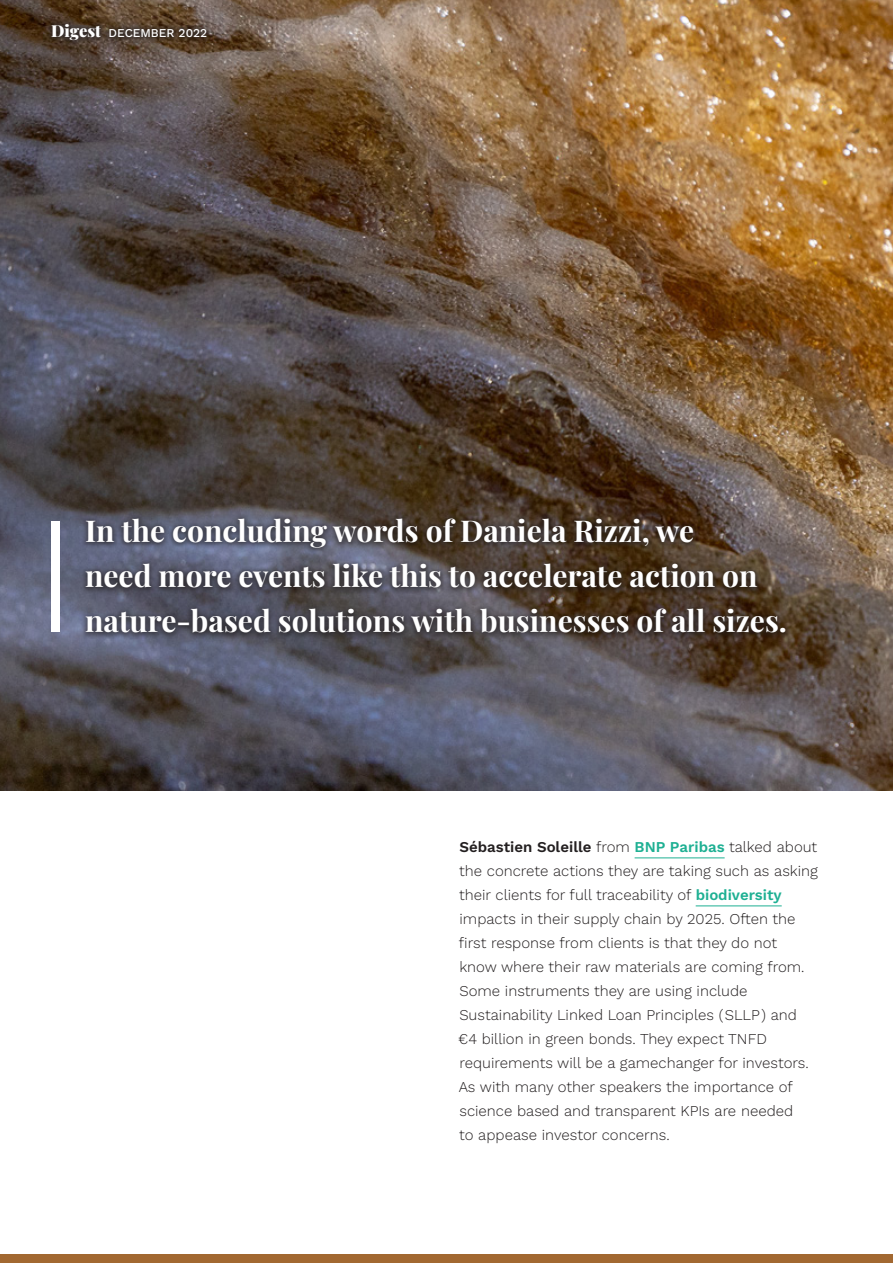
<style>
.page{position:relative;width:893px;height:1263px;background:#fff}
.page>*{position:absolute;margin:0;border:0;box-sizing:border-box;transform-origin:0 0}
.t1{font:700 30px/45px "Playfair Display";color:#fff}
.t2{font:300 15px/24px "Work Sans";color:#231f20}
.t3{font:500 12px "Work Sans";color:#fff}
.s1{font-family:"Playfair Display";font-weight:900;font-size:16.5px}
.s2{font-weight:600}
.s3{font-weight:600;color:#1eb093}
</style>
<div class="page">
<img style="left:0;top:0;width:893px;height:791px">
<div style="left:45px;top:18px;width:168px;height:29px;background:#231f20;opacity:.6"></div>
<div style="left:0;top:1254px;width:893px;height:9px;background:#a26831"></div>
<hr style="left:635px;top:857px;width:90px;height:1px;background:#1eb093">
<hr style="left:696px;top:905px;width:86px;height:1px;background:#1eb093">
<div style="left:80px;top:512px;width:712px;height:127px;background:#231f20;opacity:.6"></div>
<div style="left:51px;top:521px;width:9px;height:110px;background:#fff"></div>
<p class="t3" style="left:51px;top:24px;width:158px"><span class="s1">Digest</span> DECEMBER 2022</p>
<p class="t1" style="left:85px;top:506px;width:703px">In the concluding words of Daniela Rizzi, we<br>need more events like this to accelerate action on nature-based solutions with businesses of all sizes.</p>
<p class="t2" style="left:458px;top:834px;width:361px"><span class="s2">Sébastien Soleille</span> from <span class="s3">BNP Paribas</span> talked about the concrete actions they are taking such as asking their clients for full traceability of <span class="s3">biodiversity </span>impacts in their supply chain by 2025. Often the first response from clients is that they do not<br>know where their raw materials are coming from.<br>Some instruments they are using include Sustainability Linked Loan Principles ( SLLP ) and €4 billion in green bonds. They expect TNFD requirements will be a gamechanger for investors.<br>As with many other speakers the importance of science based and transparent KPIs are needed<br>to appease investor concerns.</p>
</div>
